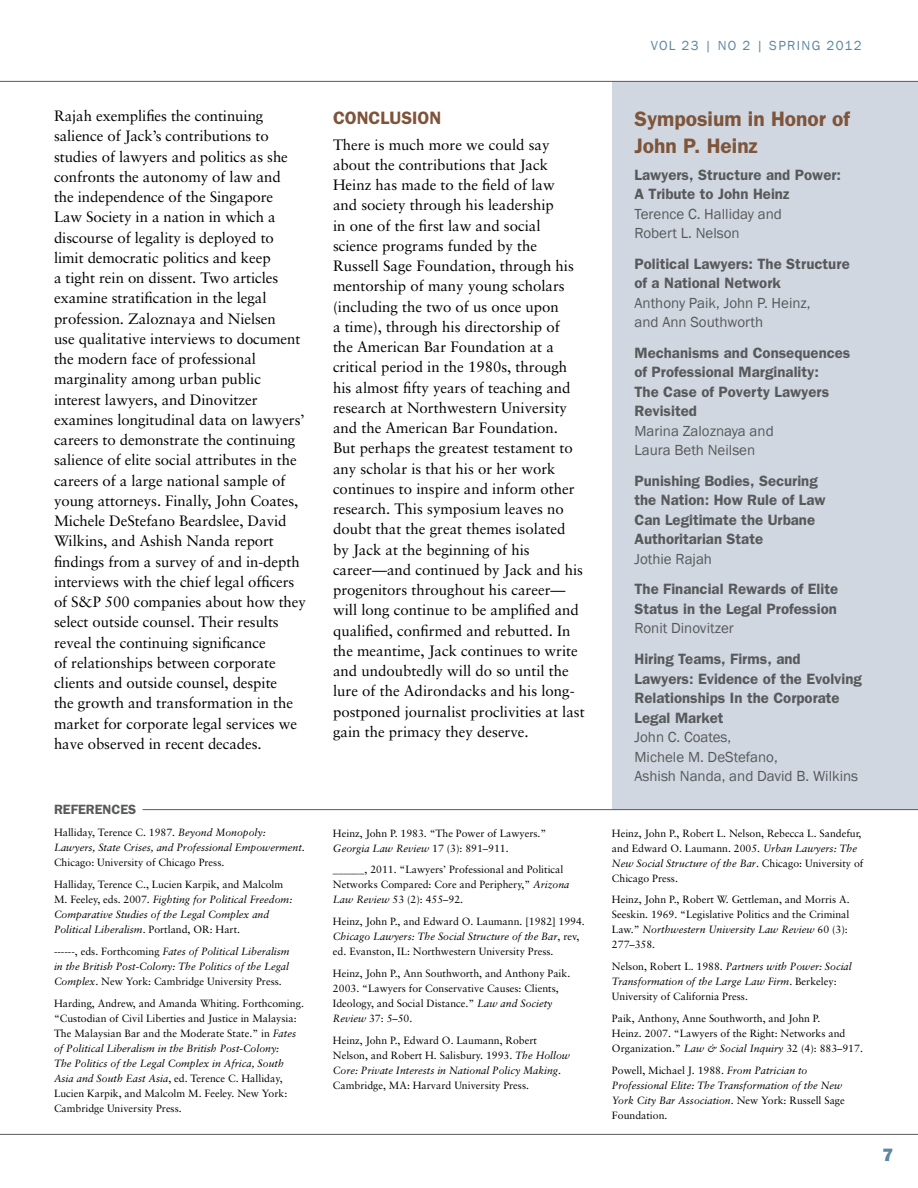
<style>
.page{position:relative;width:918px;height:1188px;background:#fff}
.page>*{position:absolute;margin:0;border:0;box-sizing:border-box;transform-origin:0 0}
.t1{font:600 21px/27px "Franklin Gothic";color:#7e543a}
.t2{font:600 18px "Franklin Gothic";color:#7e543a}
.t3{font:800 18px "Franklin Gothic";color:#5d87a1}
.t4{font:15px/20.2px "Sabon";letter-spacing:-.005em;color:#000}
.t5{font:600 15px/19.5px "Franklin Gothic";color:#58595b}
.t6{font:15px/19.5px "Franklin Gothic";color:#58595b}
.t7{font:13.5px "Franklin Gothic";letter-spacing:.1em;color:#5d87a1}
.t8{font:600 13.5px "Franklin Gothic";color:#58595b}
.t9{font:10.5px/15px "Sabon";color:#000}
.t10{font:italic 10.5px/15px "Sabon";color:#000}
.s1{font-style:normal}
.s2{font-style:italic}
</style>
<div class="page">
<div style="left:612px;top:82px;width:306px;height:728px;background:#d0d7e0"></div>
<hr style="left:143px;top:809px;width:775px;height:1px;background:#58595b">
<hr style="left:0;top:1134px;width:918px;height:1px;background:#58595b">
<hr style="left:0;top:81px;width:918px;height:1px;background:#58595b">
<p class="t4" style="left:54px;top:106px;width:253px">Rajah exemplifies the continuing salience of Jack’s contributions to studies of lawyers and politics as she confronts the autonomy of law and<br>the independence of the Singapore<br>Law Society in a nation in which a discourse of legality is deployed to limit democratic politics and keep<br>a tight rein on dissent. Two articles examine stratification in the legal profession. Zaloznaya and Nielsen<br>use qualitative interviews to document the modern face of professional marginality among urban public interest lawyers, and Dinovitzer examines longitudinal data on lawyers’ careers to demonstrate the continuing salience of elite social attributes in the careers of a large national sample of young attorneys. Finally, John Coates, Michele DeStefano Beardslee, David Wilkins, and Ashish Nanda report findings from a survey of and in-depth interviews with the chief legal officers of S&amp;P 500 companies about how they select outside counsel. Their results reveal the continuing significance<br>of relationships between corporate clients and outside counsel, despite<br>the growth and transformation in the market for corporate legal services we have observed in recent decades.</p>
<p class="t2" style="left:333px;top:107px;width:110px">CONCLUSION</p>
<p class="t4" style="left:333px;top:134px;width:253px">There is much more we could say about the contributions that Jack Heinz has made to the field of law<br>and society through his leadership<br>in one of the first law and social science programs funded by the Russell Sage Foundation, through his mentorship of many young scholars (including the two of us once upon<br>a time), through his directorship of<br>the American Bar Foundation at a critical period in the 1980s, through his almost fifty years of teaching and research at Northwestern University and the American Bar Foundation.<br>But perhaps the greatest testament to any scholar is that his or her work continues to inspire and inform other research. This symposium leaves no doubt that the great themes isolated by Jack at the beginning of his career—and continued by Jack and his progenitors throughout his career— will long continue to be amplified and qualified, confirmed and rebutted. In the meantime, Jack continues to write and undoubtedly will do so until the lure of the Adirondacks and his long&shy;postponed journalist proclivities at last gain the primacy they deserve.</p>
<p class="t8" style="left:54px;top:801px;width:84px">REFERENCES</p>
<p class="t10" style="left:54px;top:825px;width:252px"><span class="s1">Halliday, Terence C. 1987.</span> Beyond Monopoly:<br>Lawyers, State Crises, and Professional Empowerment<span class="s1">.<br>Chicago: University of Chicago Press.</span></p>
<p class="t10" style="left:54px;top:877px;width:240px"><span class="s1">Halliday, Terence C., Lucien Karpik, and Malcolm M. Feeley, eds. 2007.</span> Fighting for Political Freedom:<br>Comparative Studies of the Legal Complex and Political Liberalism<span class="s1">. Portland, OR: Hart.</span></p>
<p class="t10" style="left:54px;top:944px;width:237px;text-align:justify"><span class="s1">------, eds. Forthcoming</span> Fates of Political Liberalism in the British Post-Colony: The Politics of the Legal Complex<span class="s1">. New York: Cambridge University Press.</span></p>
<p class="t9" style="left:54px;top:995px;width:251px">Harding, Andrew, and Amanda Whiting. Forthcoming. “Custodian of Civil Liberties and Justice in Malaysia:<br>The Malaysian Bar and the Moderate State.” in <span class="s2">Fates of Political Liberalism in the British Post-Colony:<br>The Politics of the Legal Complex in Africa, South Asia and South East Asia</span>, ed. Terence C. Halliday, Lucien Karpik, and Malcolm M. Feeley. New York:<br>Cambridge University Press.</p>
<p class="t9" style="left:333px;top:825px;width:215px">Heinz, John P. 1983. “The Power of Lawyers.”<br><span class="s2">Georgia Law Review</span> 17 (3): 891–911.</p>
<p class="t9" style="left:333px;top:862px;width:238px">______, 2011. “Lawyers’ Professional and Political<br>Networks Compared: Core and Periphery,” <span class="s2">Arizona<br>Law Review</span> 53 (2): 455–92.</p>
<p class="t9" style="left:333px;top:914px;width:253px">Heinz, John P., and Edward O. Laumann. [1982] 1994.<br><span class="s2">Chicago Lawyers: The Social Structure of the Bar</span>, rev, ed. Evanston, IL: Northwestern University Press.</p>
<p class="t9" style="left:333px;top:966px;width:239px">Heinz, John P., Ann Southworth, and Anthony Paik.<br>2003. “Lawyers for Conservative Causes: Clients, Ideology, and Social Distance.” <span class="s2">Law and Society Review</span> 37: 5–50.</p>
<p class="t9" style="left:333px;top:1032px;width:239px">Heinz, John P., Edward O. Laumann, Robert Nelson, and Robert H. Salisbury. 1993. <span class="s2">The Hollow Core: Private Interests in National Policy Making</span>.<br>Cambridge, MA: Harvard University Press.</p>
<p class="t7" style="left:651px;top:37px;width:10px">vol</p>
<p class="t7" style="left:682px;top:37px;width:106px">23 | no 2 | Spring</p>
<p class="t7" style="left:827px;top:37px;width:37px">2012</p>
<h1 class="t1" style="left:634px;top:105px;width:217px">Symposium in Honor of<br>John P. Heinz</h1>
<p class="t5" style="left:634px;top:164px;width:208px">Lawyers, Structure and Power:<br>A Tribute to John Heinz</p>
<p class="t6" style="left:634px;top:204px;width:149px">Terence C. Halliday and<br>Robert L. Nelson</p>
<p class="t5" style="left:634px;top:253px;width:217px">Political Lawyers: The Structure of a National Network</p>
<p class="t6" style="left:634px;top:293px;width:178px">Anthony Paik, John P. Heinz, and Ann Southworth</p>
<p class="t5" style="left:634px;top:343px;width:217px">Mechanisms and Consequences of Professional Marginality:<br>The Case of Poverty Lawyers<br>Revisited</p>
<p class="t6" style="left:634px;top:421px;width:141px">Marina Zaloznaya and<br>Laura Beth Neilsen</p>
<p class="t5" style="left:634px;top:471px;width:193px">Punishing Bodies, Securing the Nation: How Rule of Law<br>Can Legitimate the Urbane<br>Authoritarian State</p>
<p class="t6" style="left:634px;top:550px;width:79px">Jothie Rajah</p>
<p class="t5" style="left:634px;top:579px;width:205px">The Financial Rewards of Elite<br>Status in the Legal Profession</p>
<p class="t6" style="left:634px;top:619px;width:101px">Ronit Dinovitzer</p>
<p class="t5" style="left:634px;top:649px;width:229px">Hiring Teams, Firms, and<br>Lawyers: Evidence of the Evolving<br>Relationships In the Corporate<br>Legal Market</p>
<p class="t6" style="left:634px;top:728px;width:225px">John C. Coates,<br>Michele M. DeStefano,<br>Ashish Nanda, and David B. Wilkins</p>
<p class="t9" style="left:612px;top:825px;width:253px">Heinz, John P., Robert L. Nelson, Rebecca L. Sandefur, and Edward O. Laumann. 2005. <span class="s2">Urban Lawyers: The New Social Structure of the Bar</span>. Chicago: University of Chicago Press.</p>
<p class="t9" style="left:612px;top:892px;width:239px">Heinz, John P., Robert W. Gettleman, and Morris A.<br>Seeskin. 1969. “Legislative Politics and the Criminal Law.” <span class="s2">Northwestern University Law Review</span> 60 (3):<br>277–358.</p>
<p class="t9" style="left:612px;top:959px;width:241px">Nelson, Robert L. 1988. <span class="s2">Partners with Power: Social<br>Transformation of the Large Law Firm</span>. Berkeley:<br>University of California Press.</p>
<p class="t9" style="left:612px;top:1011px;width:252px">Paik, Anthony, Anne Southworth, and John P.<br>Heinz. 2007. “Lawyers of the Right: Networks and<br>Organization.” <span class="s2">Law &amp; Social Inquiry</span> 32 (4): 883–917.</p>
<p class="t10" style="left:612px;top:1062px;width:234px"><span class="s1">Powell, Michael J. 1988.</span> From Patrician to Professional Elite: The Transformation of the New York City Bar Association<span class="s1">. New York: Russell Sage Foundation.</span></p>
<p class="t3" style="left:882px;top:1145px;width:12px">7</p>
</div>
